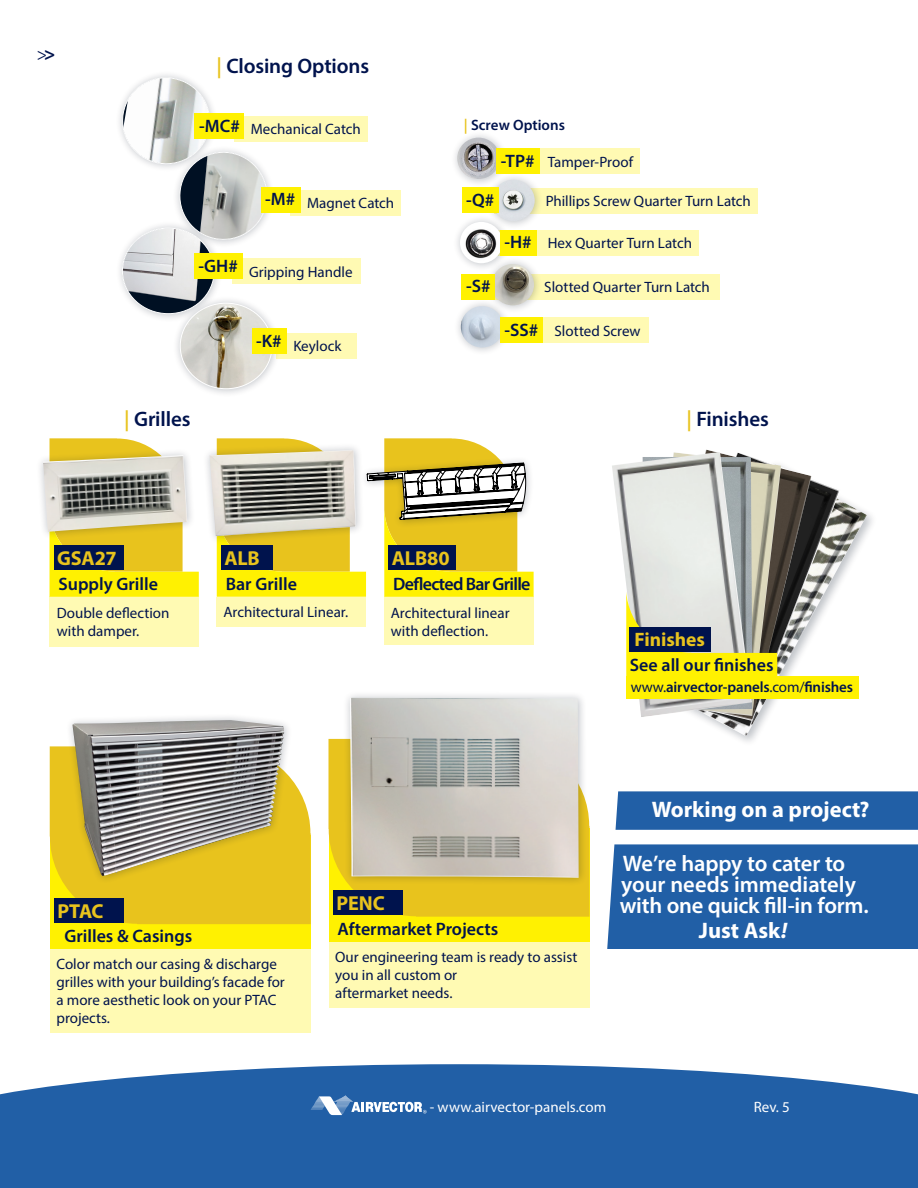
<style>
.page{position:relative;width:918px;height:1188px;background:#fff}
.page>*{position:absolute;margin:0;border:0;box-sizing:border-box;transform-origin:0 0}
.t1{font:600 22.5px/21px "Myriad Pro";letter-spacing:-.01em;color:#fff}
.t2{font:700 22.5px "Myriad Pro";color:#fff}
.t3{font:600 21px "Myriad Pro";letter-spacing:-.01em;color:#00134d}
.t4{font:700 20.25px "Myriad Pro";letter-spacing:-.01em;color:#e8c31d}
.t5{font:700 19.5px "Myriad Pro";color:#e8c31d}
.t6{font:600 18px "Myriad Pro";color:#00134d}
.t7{font:600 18px "Myriad Pro";letter-spacing:-.04em;color:#00134d}
.t8{font:17.25px "Myriad Pro";color:#00134d}
.t9{font:15px/18px "Myriad Pro";color:#00134d}
.t10{font:600 15px "Myriad Pro";letter-spacing:-.01em;color:#00134d}
.t11{font:15px "Myriad Pro";color:#fff}
.s1{font-weight:700;font-size:18.75px}
.s2{color:#e8c31d}
.s3{font-weight:400}
.s4{font-style:italic}
.s5{font-style:italic;color:#215fa6}
</style>
<div class="page">
<svg style="left:329px;top:839px;width:261px;height:102px;background:#fbe905"></svg>
<div style="left:328px;top:739px;width:262px;height:177px;background:#e8c31d;border-radius:87px"></div>
<div style="left:329px;top:941px;width:261px;height:67px;background:#fffab3"></div>
<div style="left:343px;top:690px;width:244px;height:196px;background:#001023;opacity:.25"></div>
<img style="left:350px;top:698px;width:229px;height:180px">
<div style="left:333px;top:890px;width:70px;height:25px;background:#00134d"></div>
<img style="left:718px;top:498px;width:149px;height:238px">
<img style="left:707px;top:476px;width:133px;height:251px">
<img style="left:699px;top:450px;width:112px;height:271px">
<img style="left:752px;top:452px;width:29px;height:264px">
<img style="left:612px;top:452px;width:140px;height:265px">
<svg style="left:626px;top:591px;width:151px;height:85px;background:#d0cc76"></svg>
<div style="left:629px;top:627px;width:82px;height:24px;background:#00134d"></div>
<div style="left:626px;top:676px;width:233px;height:23px;background:#fff101"></div>
<svg style="left:0;top:1064px;width:918px;height:124px;background:#316bac"></svg>
<svg style="left:311px;top:1095px;width:116px;height:21px"></svg>
<div style="left:510px;top:318px;width:139px;height:25px;background:#fffab3"></div>
<div style="left:454px;top:299px;width:58px;height:57px;background:#001023;opacity:.25"></div>
<img style="left:461px;top:306px;width:42px;height:42px">
<div style="left:500px;top:317px;width:42px;height:26px;background:#fff101"></div>
<div style="left:489px;top:274px;width:231px;height:25px;background:#fffab3"></div>
<div style="left:485px;top:257px;width:58px;height:57px;background:#001023;opacity:.25"></div>
<img style="left:492px;top:264px;width:42px;height:41px">
<div style="left:462px;top:274px;width:33px;height:25px;background:#fff101"></div>
<div style="left:496px;top:149px;width:144px;height:25px;background:#fffab3"></div>
<div style="left:450px;top:131px;width:59px;height:57px;background:#001023;opacity:.25"></div>
<img style="left:457px;top:138px;width:43px;height:41px">
<div style="left:496px;top:149px;width:44px;height:25px;background:#fff101"></div>
<div style="left:496px;top:230px;width:203px;height:25px;background:#fffab3"></div>
<div style="left:453px;top:215px;width:58px;height:57px;background:#001023;opacity:.25"></div>
<img style="left:460px;top:222px;width:43px;height:41px">
<div style="left:500px;top:230px;width:37px;height:25px;background:#fff101"></div>
<div style="left:494px;top:188px;width:264px;height:25px;background:#fffab3"></div>
<div style="left:485px;top:173px;width:59px;height:57px;background:#001023;opacity:.25"></div>
<img style="left:492px;top:180px;width:43px;height:41px">
<div style="left:462px;top:188px;width:37px;height:25px;background:#fff101"></div>
<div style="left:234px;top:116px;width:134px;height:25px;background:#fffab3"></div>
<div style="left:290px;top:190px;width:111px;height:25px;background:#fffab3"></div>
<svg style="left:119px;top:74px;width:152px;height:169px"></svg>
<div style="left:261px;top:187px;width:40px;height:25px;background:#fff101"></div>
<div style="left:276px;top:333px;width:81px;height:25px;background:#fffab3"></div>
<div style="left:173px;top:295px;width:108px;height:103px;background:#001023;opacity:.25"></div>
<img style="left:180px;top:303px;width:92px;height:86px">
<div style="left:252px;top:329px;width:35px;height:25px;background:#fff101"></div>
<div style="left:232px;top:258px;width:128px;height:25px;background:#fffab3"></div>
<div style="left:115px;top:220px;width:108px;height:102px;background:#001023;opacity:.25"></div>
<svg style="left:122px;top:228px;width:92px;height:86px"></svg>
<img style="left:122px;top:228px;width:82px;height:74px">
<div style="left:194px;top:254px;width:48px;height:25px;background:#fff101"></div>
<div style="left:49px;top:597px;width:150px;height:50px;background:#fffab3"></div>
<svg style="left:50px;top:438px;width:149px;height:159px"></svg>
<div style="left:54px;top:545px;width:70px;height:25px;background:#00134d"></div>
<div style="left:36px;top:448px;width:160px;height:92px;background:#001023;opacity:.25"></div>
<img style="left:43px;top:455px;width:144px;height:77px">
<div style="left:384px;top:597px;width:150px;height:48px;background:#fffab3"></div>
<div style="left:217px;top:597px;width:149px;height:29px;background:#fffab3"></div>
<svg style="left:217px;top:438px;width:317px;height:159px"></svg>
<div style="left:221px;top:545px;width:52px;height:25px;background:#00134d"></div>
<div style="left:202px;top:443px;width:163px;height:102px;background:#001023;opacity:.25"></div>
<img style="left:210px;top:450px;width:146px;height:86px">
<svg style="left:50px;top:847px;width:261px;height:102px;background:#fae806"></svg>
<div style="left:50px;top:746px;width:261px;height:178px;background:#e8c31d;border-radius:87px"></div>
<div style="left:50px;top:949px;width:261px;height:84px;background:#fffab3"></div>
<div style="left:54px;top:898px;width:70px;height:25px;background:#00134d"></div>
<div style="left:65px;top:713px;width:228px;height:171px;background:#001023;opacity:.25"></div>
<img style="left:72px;top:720px;width:212px;height:156px">
<div style="left:607px;top:844px;width:311px;height:105px;background:#215fa6"></div>
<div style="left:616px;top:791px;width:302px;height:39px;background:#215fa6"></div>
<p class="t8" style="left:37px;top:43px;width:20px">&gt;<span class="s1">&gt;</span></p>
<p class="t3" style="left:217px;top:53px;width:154px"><span class="s2">|</span> Closing Options</p>
<p class="t6" style="left:199px;top:114px;width:42px">-MC#</p>
<p class="t9" style="left:251px;top:120px;width:111px">Mechanical Catch</p>
<p class="t10" style="left:464px;top:116px;width:102px"><span class="s2">|</span> Screw Options</p>
<p class="t6" style="left:265px;top:188px;width:32px">-M#</p>
<p class="t9" style="left:307px;top:194px;width:89px">Magnet Catch</p>
<p class="t6" style="left:198px;top:254px;width:41px">-GH#</p>
<p class="t9" style="left:249px;top:262px;width:105px">Gripping Handle</p>
<p class="t6" style="left:256px;top:329px;width:27px">-K#</p>
<p class="t9" style="left:293px;top:337px;width:50px">Keylock</p>
<p class="t6" style="left:501px;top:150px;width:35px">-TP#</p>
<p class="t9" style="left:548px;top:153px;width:87px">Tamper-Proof</p>
<p class="t6" style="left:466px;top:189px;width:30px">-Q#</p>
<p class="t9" style="left:546px;top:192px;width:207px">Phillips Screw Quarter Turn Latch</p>
<p class="t6" style="left:504px;top:231px;width:29px">-H#</p>
<p class="t9" style="left:548px;top:234px;width:146px">Hex Quarter Turn Latch</p>
<p class="t6" style="left:466px;top:275px;width:26px">-S#</p>
<p class="t9" style="left:544px;top:278px;width:167px">Slotted Quarter Turn Latch</p>
<p class="t6" style="left:504px;top:318px;width:35px">-SS#</p>
<p class="t9" style="left:555px;top:322px;width:88px">Slotted Screw</p>
<p class="t3" style="left:124px;top:405px;width:68px"><span class="s2">|</span> Grilles</p>
<p class="t3" style="left:686px;top:405px;width:84px"><span class="s2">|</span> Finishes</p>
<p class="t4" style="left:57px;top:545px;width:61px">GSA27</p>
<p class="t4" style="left:224px;top:545px;width:37px">ALB</p>
<p class="t4" style="left:392px;top:545px;width:59px">ALB80</p>
<p class="t6" style="left:59px;top:572px;width:101px">Supply Grille</p>
<p class="t6" style="left:226px;top:572px;width:73px">Bar Grille</p>
<p class="t7" style="left:393px;top:572px;width:139px">Deflected Bar Grille</p>
<p class="t9" style="left:57px;top:604px;width:114px">Double deflection with damper.</p>
<p class="t9" style="left:223px;top:603px;width:126px">Architectural Linear.</p>
<p class="t9" style="left:391px;top:603px;width:120px">Architectural linear with deflection.</p>
<p class="t5" style="left:635px;top:627px;width:72px">Finishes</p>
<p class="t10" style="left:631px;top:677px;width:224px"><span class="s3">www.</span>airvector-panels<span class="s3">.com/</span>finishes</p>
<p class="t6" style="left:630px;top:654px;width:145px">See all our finishes</p>
<p class="t4" style="left:57px;top:898px;width:48px">PTAC</p>
<p class="t6" style="left:64px;top:925px;width:129px">Grilles &amp; Casings</p>
<p class="t9" style="left:57px;top:955px;width:230px">Color match our casing &amp; discharge grilles with your building’s facade for a more aesthetic look on your PTAC projects.</p>
<p class="t4" style="left:337px;top:890px;width:50px">PENC</p>
<p class="t6" style="left:338px;top:917px;width:162px">Aftermarket Projects</p>
<p class="t9" style="left:335px;top:948px;width:244px">Our engineering team is ready to assist you in all custom or</p>
<p class="t9" style="left:335px;top:984px;width:119px">aftermarket needs.</p>
<p class="t2" style="left:652px;top:794px;width:219px">Working on a project?</p>
<p class="t1" style="left:620px;top:852px;width:251px">We’re happy to cater to your needs immediately with one quick fill-in form.</p>
<p class="t2" style="left:699px;top:916px;width:112px">Just Ask<span class="s4">!</span> <span class="s5">...</span></p>
<p class="t11" style="left:430px;top:1098px;width:178px">- www.airvector-panels.com</p>
<p class="t11" style="left:754px;top:1098px;width:38px">Rev. 5</p>
</div>
